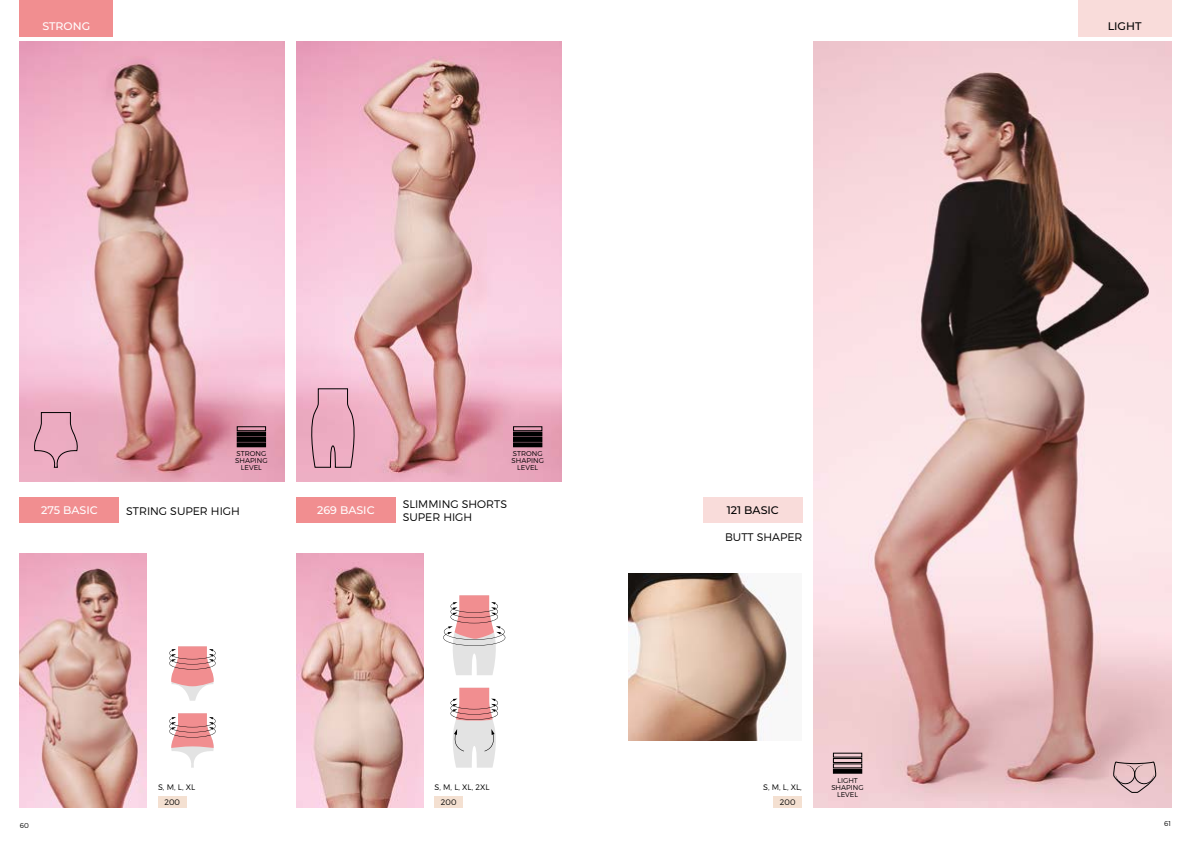
<style>
.page{position:relative;width:1191px;height:842px;background:#fff}
.page>*{position:absolute;margin:0;border:0;box-sizing:border-box;transform-origin:0 0}
.t1{font:300 11px/13.2px "Montserrat";color:#000}
.t2{font:500 11px "Montserrat";color:#fff}
.t3{font:500 11px "Montserrat";color:#000}
.t4{font:300 8px "Montserrat";color:#000}
.t5{font:300 7px/7px "Montserrat";color:#000;text-align:center}
</style>
<div class="page">
<div style="left:20px;top:0;width:93px;height:37px;background:#f18e90"></div>
<div style="left:1078px;top:0;width:93px;height:37px;background:#f9dcda"></div>
<img style="left:20px;top:41px;width:265px;height:441px">
<img style="left:296px;top:41px;width:265px;height:441px">
<img style="left:20px;top:553px;width:127px;height:255px">
<img style="left:296px;top:553px;width:127px;height:255px">
<img style="left:814px;top:41px;width:357px;height:767px">
<div style="left:20px;top:497px;width:99px;height:26px;background:#f18e90"></div>
<div style="left:296px;top:497px;width:99px;height:26px;background:#f18e90"></div>
<div style="left:703px;top:497px;width:99px;height:26px;background:#f9dcda"></div>
<div style="left:158px;top:797px;width:28px;height:11px;background:#f4e0d1"></div>
<div style="left:434px;top:797px;width:29px;height:11px;background:#f4e0d1"></div>
<div style="left:773px;top:797px;width:29px;height:11px;background:#f4e0d1"></div>
<img style="left:629px;top:573px;width:159px;height:167px">
<svg style="left:33px;top:412px;width:45px;height:56px;background:#db9fb3"></svg>
<svg style="left:308px;top:388px;width:49px;height:80px;background:#dda1b6"></svg>
<svg style="left:1112px;top:761px;width:44px;height:32px"></svg>
<div style="left:237px;top:443px;width:29px;height:4px;border:1px solid #000"></div>
<div style="left:237px;top:437px;width:29px;height:4px;border:1px solid #000"></div>
<div style="left:237px;top:432px;width:29px;height:4px;border:1px solid #000"></div>
<div style="left:237px;top:427px;width:29px;height:4px;border:1px solid #000"></div>
<div style="left:513px;top:443px;width:29px;height:4px;border:1px solid #000"></div>
<div style="left:513px;top:437px;width:29px;height:4px;border:1px solid #000"></div>
<div style="left:513px;top:432px;width:29px;height:4px;border:1px solid #000"></div>
<div style="left:513px;top:427px;width:29px;height:4px;border:1px solid #000"></div>
<svg style="left:169px;top:646px;width:47px;height:55px"></svg>
<svg style="left:169px;top:713px;width:47px;height:55px"></svg>
<svg style="left:450px;top:688px;width:48px;height:80px"></svg>
<svg style="left:443px;top:595px;width:62px;height:80px"></svg>
<div style="left:833px;top:769px;width:29px;height:4px;border:1px solid #000"></div>
<div style="left:833px;top:758px;width:29px;height:5px;border:1px solid #000"></div>
<h1 class="t2" style="left:42px;top:19px;width:49px">STRONG</h1>
<h1 class="t3" style="left:1107px;top:19px;width:35px">LIGHT</h1>
<p class="t5" style="left:235px;top:450px;width:34px">STRONG<br>SHAPING<br>LEVEL</p>
<p class="t5" style="left:511px;top:450px;width:34px">STRONG<br>SHAPING<br>LEVEL</p>
<h1 class="t1" style="left:126px;top:505px;width:115px">STRING SUPER HIGH</h1>
<h1 class="t1" style="left:403px;top:497px;width:106px">SLIMMING SHORTS<br>SUPER HIGH</h1>
<h1 class="t2" style="left:41px;top:502px;width:58px">275 BASIC</h1>
<h1 class="t2" style="left:317px;top:502px;width:59px">269 BASIC</h1>
<h1 class="t3" style="left:727px;top:502px;width:53px">121 BASIC</h1>
<h1 class="t1" style="left:725px;top:530px;width:79px">BUTT SHAPER</h1>
<p class="t4" style="left:158px;top:783px;width:39px">S, M, L, XL</p>
<p class="t4" style="left:434px;top:783px;width:57px">S, M, L, XL, 2XL</p>
<p class="t4" style="left:763px;top:783px;width:40px">S, M, L, XL,</p>
<p class="t4" style="left:164px;top:797px;width:17px">200</p>
<p class="t4" style="left:441px;top:797px;width:17px">200</p>
<p class="t4" style="left:780px;top:797px;width:17px">200</p>
<p class="t5" style="left:831px;top:777px;width:34px">LIGHT<br>SHAPING<br>LEVEL</p>
<p class="t5" style="left:20px;top:822px;width:11px">60</p>
<p class="t5" style="left:1164px;top:820px;width:8px">61</p>
</div>
